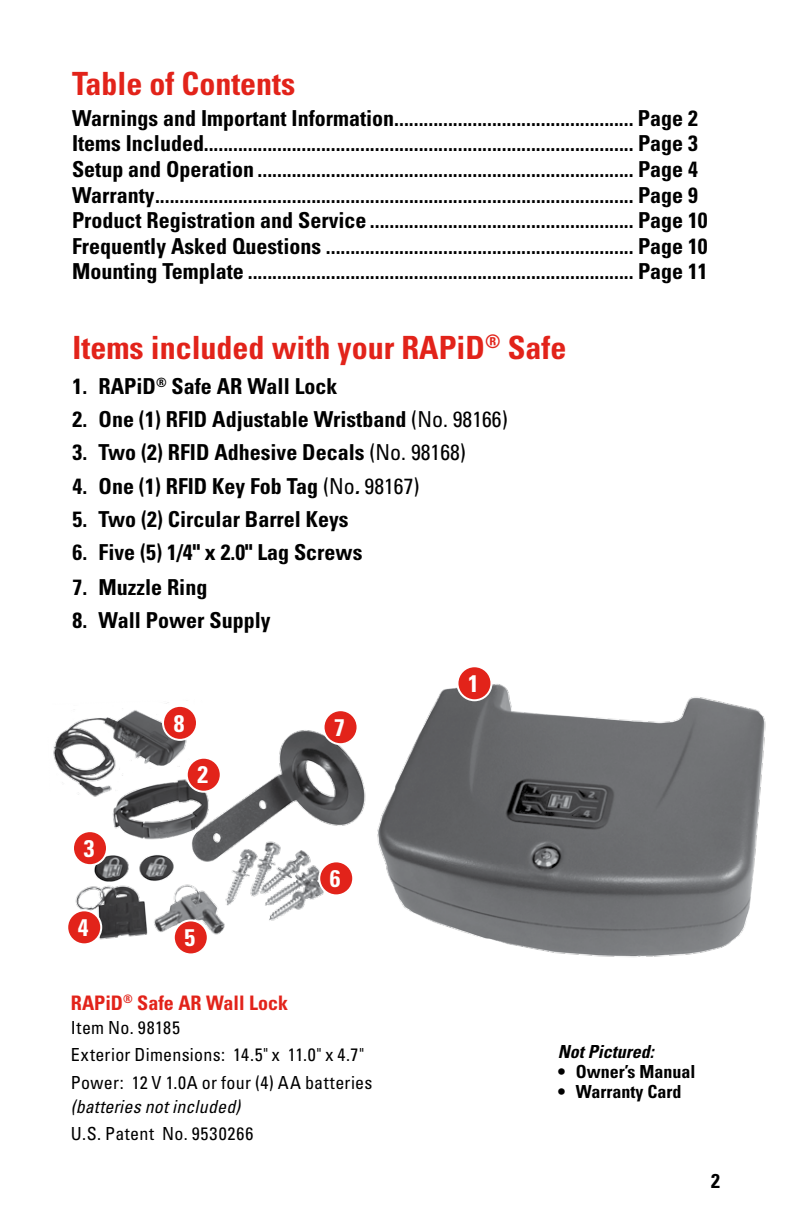
<style>
.page{position:relative;width:792px;height:1224px;background:#fff}
.page>*{position:absolute;margin:0;border:0;box-sizing:border-box;transform-origin:0 0}
.t1{font:700 condensed 32px "Univers LT Std";color:#e2231a}
.t2{font:700 condensed 24px "Univers LT Std";color:#fff}
.t3{font:700 condensed 22px/25.6px "Univers LT Std";color:#000}
.t4{font:700 condensed 20px "Univers LT Std";color:#e2231a}
.t5{font:700 condensed 20px "Univers LT Std";color:#000}
.t6{font:condensed 18px/27.6px "Univers LT Std";letter-spacing:.015em;color:#000}
.t7{font:700 condensed 18px "Univers LT Std";color:#000}
.t8{font:italic condensed 18px "Univers LT Std";letter-spacing:.01em;color:#000}
.t9{font:condensed 18px "Univers LT Std";letter-spacing:.04em;color:#000}
.t10{font:italic 700 condensed 18px "Univers LT Std";color:#000}
.s1{font-weight:400}
.s2{font-style:italic}
</style>
<div class="page">
<img style="left:377px;top:684px;width:389px;height:274px">
<div style="left:457px;top:666px;width:34px;height:34px;background:#e2231a;border-radius:50%"></div>
<div style="left:456px;top:665px;width:36px;height:36px;border:2px solid #fff;border-radius:50%"></div>
<img style="left:53px;top:702px;width:313px;height:238px">
<div style="left:187px;top:758px;width:34px;height:34px;background:#e2231a;border-radius:50%"></div>
<div style="left:186px;top:757px;width:36px;height:36px;border:2px solid #fff;border-radius:50%"></div>
<div style="left:67px;top:910px;width:34px;height:34px;background:#e2231a;border-radius:50%"></div>
<div style="left:66px;top:909px;width:36px;height:36px;border:2px solid #fff;border-radius:50%"></div>
<div style="left:174px;top:920px;width:34px;height:34px;background:#e2231a;border-radius:50%"></div>
<div style="left:173px;top:919px;width:36px;height:36px;border:2px solid #fff;border-radius:50%"></div>
<div style="left:319px;top:861px;width:34px;height:34px;background:#e2231a;border-radius:50%"></div>
<div style="left:318px;top:860px;width:36px;height:36px;border:2px solid #fff;border-radius:50%"></div>
<div style="left:324px;top:710px;width:34px;height:34px;background:#e2231a;border-radius:50%"></div>
<div style="left:323px;top:709px;width:36px;height:36px;border:2px solid #fff;border-radius:50%"></div>
<div style="left:73px;top:831px;width:34px;height:34px;background:#e2231a;border-radius:50%"></div>
<div style="left:72px;top:830px;width:36px;height:36px;border:2px solid #fff;border-radius:50%"></div>
<div style="left:163px;top:706px;width:34px;height:34px;background:#e2231a;border-radius:50%"></div>
<div style="left:162px;top:705px;width:36px;height:36px;border:2px solid #fff;border-radius:50%"></div>
<h1 class="t1" style="left:72px;top:64px;width:225px">Table of Contents</h1>
<p class="t3" style="left:72px;top:105px;width:637px">Warnings and Important Information................................................. Page 2<br>Items Included........................................................................................ Page 3<br>Setup and Operation ............................................................................. Page 4<br>Warranty.................................................................................................. Page 9<br>Product Registration and Service ...................................................... Page 10<br>Frequently Asked Questions ............................................................... Page 10<br>Mounting Template ............................................................................... Page 11</p>
<h1 class="t1" style="left:73px;top:328px;width:495px">Items included with your RAPiD<sup>®</sup> Safe</h1>
<p class="t3" style="left:73px;top:373px;width:266px">1. RAPiD<sup>®</sup> Safe AR Wall Lock</p>
<p class="t3" style="left:73px;top:407px;width:437px">2. One (1) RFID Adjustable Wristband <span class="s1">(No. 98166)</span></p>
<p class="t3" style="left:73px;top:440px;width:395px">3. Two (2) RFID Adhesive Decals <span class="s1">(No. 98168)</span></p>
<p class="t3" style="left:73px;top:473px;width:348px">4. One (1) RFID Key Fob Tag <span class="s1">(No</span><span class="s2">.</span> <span class="s1">98167)</span></p>
<p class="t3" style="left:73px;top:506px;width:278px">5. Two (2) Circular Barrel Keys</p>
<p class="t3" style="left:73px;top:539px;width:291px">6. Five (5) 1/4" x 2.0" Lag Screws</p>
<p class="t3" style="left:73px;top:574px;width:136px">7. Muzzle Ring</p>
<p class="t3" style="left:73px;top:608px;width:199px">8. Wall Power Supply</p>
<p class="t2" style="left:84px;top:834px;width:12px">3</p>
<p class="t2" style="left:78px;top:913px;width:12px">4</p>
<p class="t2" style="left:174px;top:708px;width:12px">8</p>
<p class="t2" style="left:197px;top:760px;width:12px">2</p>
<p class="t2" style="left:184px;top:923px;width:12px">5</p>
<p class="t2" style="left:334px;top:713px;width:12px">7</p>
<p class="t2" style="left:330px;top:864px;width:12px">6</p>
<p class="t4" style="left:71px;top:990px;width:219px">RAPiD<sup>®</sup> Safe AR Wall Lock</p>
<p class="t6" style="left:71px;top:1013px;width:303px">Item No. 98185<br>Exterior Dimensions: 14.5" x 11.0" x 4.7"<br>Power: 12 V 1.0A or four (4) AA batteries</p>
<p class="t8" style="left:71px;top:1095px;width:171px">(batteries not included)</p>
<p class="t9" style="left:71px;top:1123px;width:184px">U.S. Patent No. 9530266</p>
<p class="t2" style="left:468px;top:669px;width:12px">1</p>
<p class="t10" style="left:558px;top:1040px;width:98px">Not Pictured:</p>
<p class="t7" style="left:558px;top:1060px;width:139px">• Owner’s Manual</p>
<p class="t7" style="left:558px;top:1080px;width:125px">• Warranty Card</p>
<p class="t5" style="left:711px;top:1169px;width:10px">2</p>
</div>
